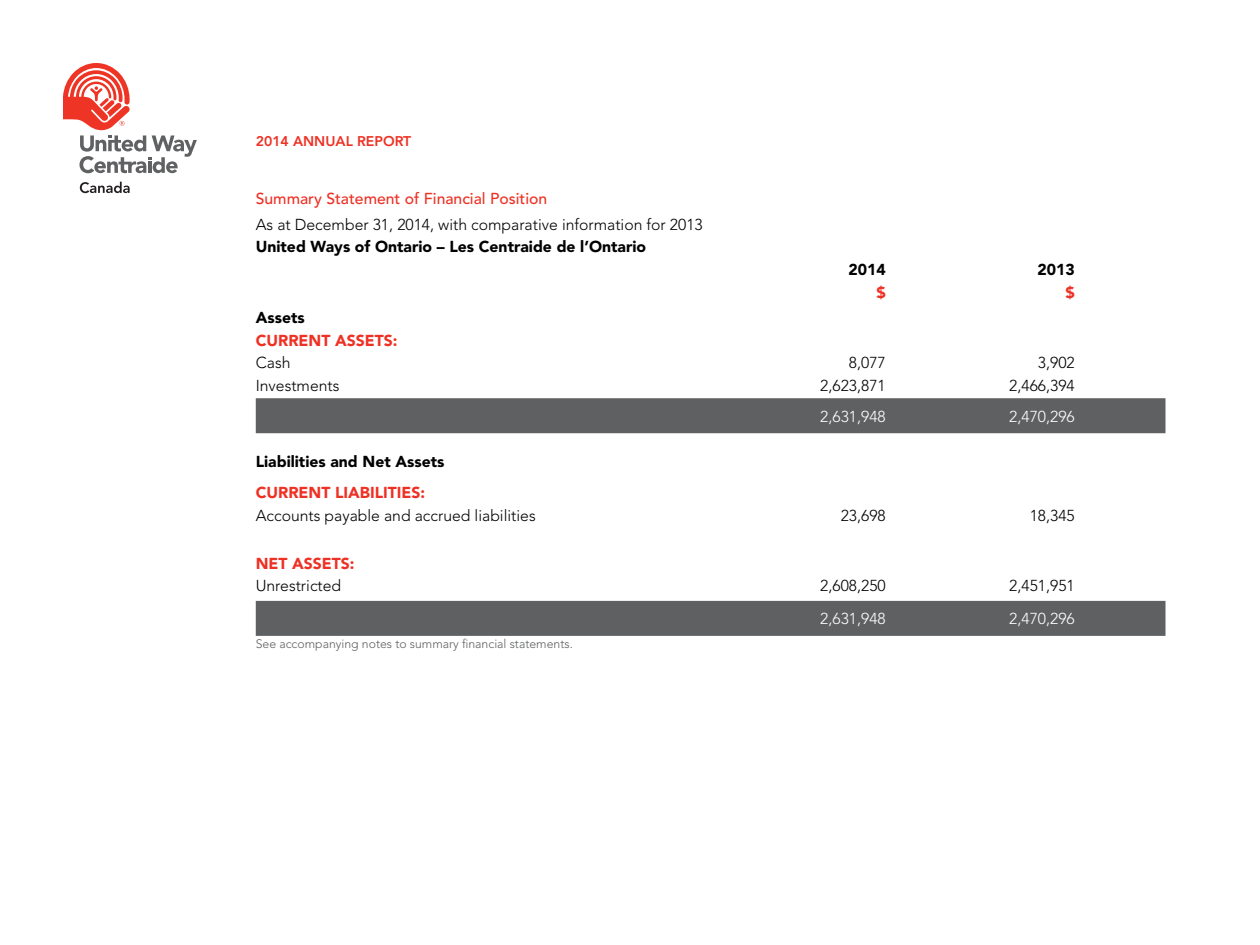
<style>
.page{position:relative;width:1260px;height:945px;background:#fff}
.page>*{position:absolute;margin:0;border:0;box-sizing:border-box;transform-origin:0 0}
.t1{font:300 15.75px "Avenir";color:#000}
.t2{font:900 15.75px "Avenir";color:#000}
.t3{font:900 15.75px "Avenir";color:#ee3124}
.t4{font:300 15.75px "Avenir";color:#fff}
.t5{font:500 15.75px "Avenir";color:#ee3124}
.t6{font:800 14px "Avenir";color:#ee3124}
.t7{font:300 12.25px "Avenir";color:#5f6062}
</style>
<div class="page">
<div style="left:256px;top:398px;width:910px;height:35px;background:#5f6062"></div>
<div style="left:256px;top:601px;width:910px;height:35px;background:#5f6062"></div>
<svg style="left:80px;top:182px;width:50px;height:11px"></svg>
<svg style="left:63px;top:63px;width:134px;height:110px"></svg>
<p class="t6" style="left:256px;top:133px;width:157px">2014 ANNUAL REPORT</p>
<p class="t5" style="left:256px;top:190px;width:293px">Summary Statement of Financial Position</p>
<p class="t1" style="left:256px;top:215px;width:448px">As at December 31, 2014, with comparative information for 2013</p>
<p class="t2" style="left:256px;top:237px;width:392px">United Ways of Ontario – Les Centraide de l’Ontario</p>
<p class="t2" style="left:848px;top:260px;width:39px">2014</p>
<p class="t2" style="left:1037px;top:260px;width:39px">2013</p>
<p class="t3" style="left:876px;top:283px;width:11px">$</p>
<p class="t3" style="left:1065px;top:283px;width:11px">$</p>
<p class="t2" style="left:256px;top:308px;width:50px">Assets</p>
<p class="t3" style="left:256px;top:331px;width:143px">CURRENT ASSETS:</p>
<p class="t1" style="left:256px;top:354px;width:36px">Cash</p>
<p class="t1" style="left:849px;top:354px;width:38px">8,077</p>
<p class="t1" style="left:1038px;top:354px;width:38px">3,902</p>
<p class="t1" style="left:256px;top:377px;width:85px">Investments</p>
<p class="t1" style="left:820px;top:377px;width:67px">2,623,871</p>
<p class="t1" style="left:1009px;top:377px;width:67px">2,466,394</p>
<p class="t4" style="left:820px;top:407px;width:67px">2,631,948</p>
<p class="t4" style="left:1009px;top:407px;width:67px">2,470,296</p>
<p class="t2" style="left:256px;top:452px;width:190px">Liabilities and Net Assets</p>
<p class="t3" style="left:256px;top:483px;width:171px">CURRENT LIABILITIES:</p>
<p class="t1" style="left:256px;top:506px;width:282px">Accounts payable and accrued liabilities</p>
<p class="t1" style="left:841px;top:506px;width:47px">23,698</p>
<p class="t1" style="left:1030px;top:506px;width:47px">18,345</p>
<p class="t3" style="left:256px;top:554px;width:100px">NET ASSETS:</p>
<p class="t1" style="left:256px;top:577px;width:87px">Unrestricted</p>
<p class="t1" style="left:820px;top:577px;width:67px">2,608,250</p>
<p class="t1" style="left:1009px;top:577px;width:67px">2,451,951</p>
<p class="t4" style="left:820px;top:610px;width:67px">2,631,948</p>
<p class="t4" style="left:1009px;top:610px;width:67px">2,470,296</p>
<p class="t7" style="left:256px;top:637px;width:319px">See accompanying notes to summary financial statements.</p>
</div>
